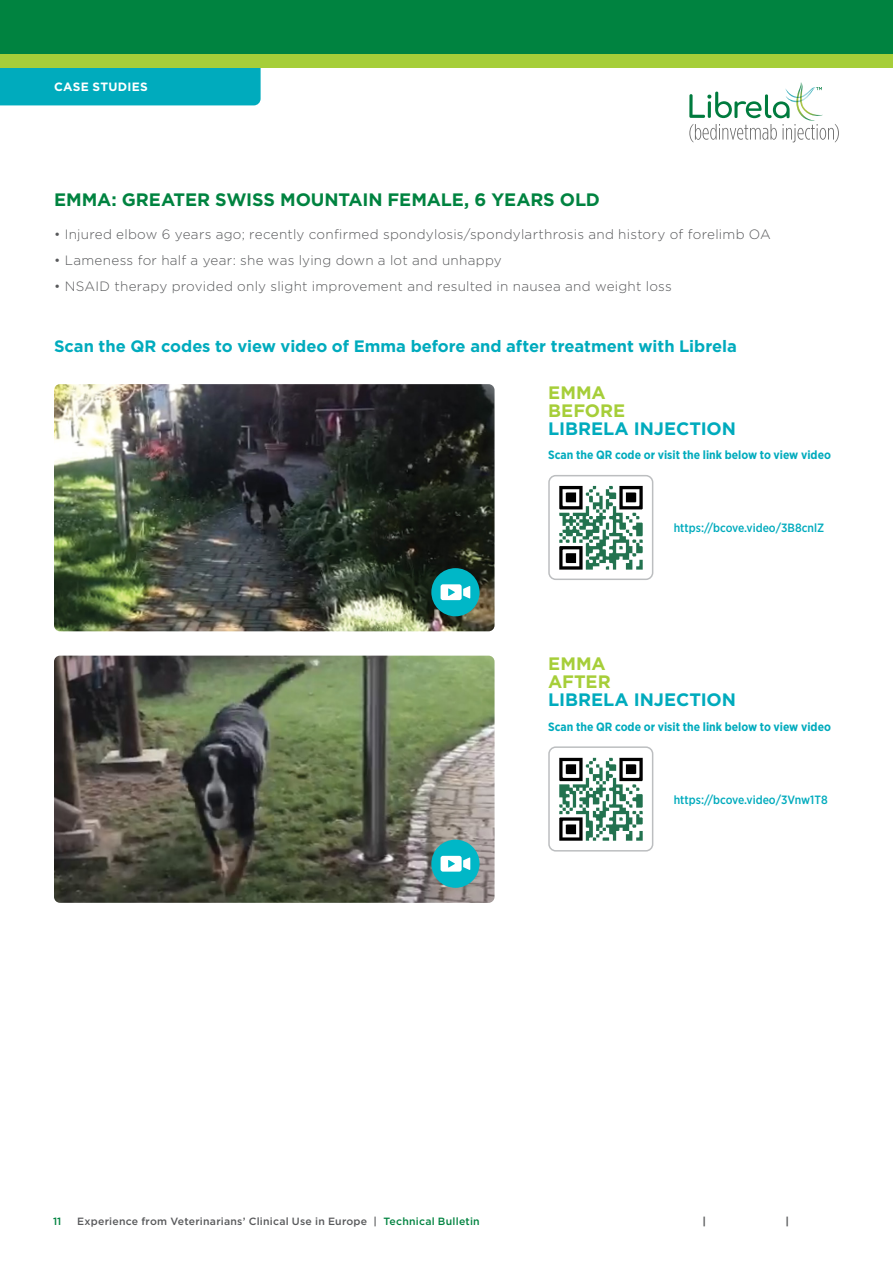
<style>
.page{position:relative;width:893px;height:1263px;background:#fff}
.page>*{position:absolute;margin:0;border:0;box-sizing:border-box;transform-origin:0 0}
.t1{font:700 18px "Gotham";letter-spacing:-.01em;color:#008340}
.t2{font:700 18px "Gotham";letter-spacing:-.005em;color:#00abbd}
.t3{font:700 18px/18px "Gotham";color:#a6ce39}
.t4{font:700 16.5px "Gotham";letter-spacing:-.005em;color:#00abbd}
.t5{font:300 13.5px "Gotham";letter-spacing:.02em;color:#58595b}
.t6{font:700 12px "Gotham Narrow";color:#00abbd}
.t7{font:500 12px "Gotham Narrow";color:#00abbd}
.t8{font:700 12px "Gotham";letter-spacing:.025em;color:#fff}
.t9{font:500 10.5px "Gotham";letter-spacing:.02em;color:#58595b}
.t10{font:500 10.5px "Gotham";color:#008340}
.t11{font:700 10.5px "Gotham";color:#58595b}
.s1{color:#008340}
</style>
<div class="page">
<img style="left:54px;top:384px;width:441px;height:247px">
<div style="left:431px;top:568px;width:49px;height:48px;background:#00b7c7;border-radius:50%"></div>
<svg style="left:441px;top:584px;width:29px;height:16px"></svg>
<img style="left:54px;top:656px;width:441px;height:247px">
<div style="left:431px;top:840px;width:49px;height:48px;background:#00b7c7;border-radius:50%"></div>
<svg style="left:441px;top:856px;width:29px;height:16px"></svg>
<div style="left:0;top:68px;width:261px;height:37px;background:#00abbd"></div>
<div style="left:0;top:0;width:893px;height:54px;background:#008340"></div>
<div style="left:0;top:54px;width:893px;height:14px;background:#a6ce39"></div>
<svg style="left:689px;top:82px;width:150px;height:61px"></svg>
<img style="left:549px;top:749px;width:104px;height:102px">
<div style="left:548px;top:746px;width:105px;height:105px;border:2px solid #bcbec0;border-radius:7px"></div>
<img style="left:551px;top:476px;width:102px;height:103px">
<div style="left:548px;top:475px;width:105px;height:105px;border:2px solid #bcbec0;border-radius:7px"></div>
<p class="t8" style="left:54px;top:80px;width:95px">CASE STUDIES</p>
<h1 class="t1" style="left:54px;top:189px;width:547px">EMMA: GREATER SWISS MOUNTAIN FEMALE, 6 YEARS OLD</h1>
<p class="t5" style="left:54px;top:225px;width:718px">• Injured elbow 6 years ago; recently confirmed spondylosis/spondylarthrosis and history of forelimb OA</p>
<p class="t5" style="left:54px;top:252px;width:449px">• Lameness for half a year: she was lying down a lot and unhappy</p>
<p class="t5" style="left:54px;top:278px;width:619px">• NSAID therapy provided only slight improvement and resulted in nausea and weight loss</p>
<p class="t4" style="left:54px;top:337px;width:684px">Scan the QR codes to view video of Emma before and after treatment with Librela</p>
<h1 class="t3" style="left:548px;top:383px;width:78px">EMMA<br>BEFORE</h1>
<h1 class="t2" style="left:548px;top:418px;width:189px">LIBRELA INJECTION</h1>
<p class="t6" style="left:548px;top:447px;width:284px">Scan the QR code or visit the link below to view video</p>
<p class="t7" style="left:674px;top:520px;width:152px">https://bcove.video/3B8cnlZ</p>
<h1 class="t3" style="left:548px;top:654px;width:64px">EMMA<br>AFTER</h1>
<h1 class="t2" style="left:548px;top:689px;width:189px">LIBRELA INJECTION</h1>
<p class="t6" style="left:548px;top:719px;width:284px">Scan the QR code or visit the link below to view video</p>
<p class="t7" style="left:674px;top:792px;width:155px">https://bcove.video/3Vnw1T8</p>
<p class="t10" style="left:53px;top:1215px;width:10px">11</p>
<p class="t9" style="left:77px;top:1215px;width:404px">Experience from Veterinarians’ Clinical Use in Europe | <span class="s1">Technical Bulletin</span></p>
<p class="t11" style="left:703px;top:1216px;width:5px">|</p>
<p class="t11" style="left:785px;top:1216px;width:5px">|</p>
</div>
